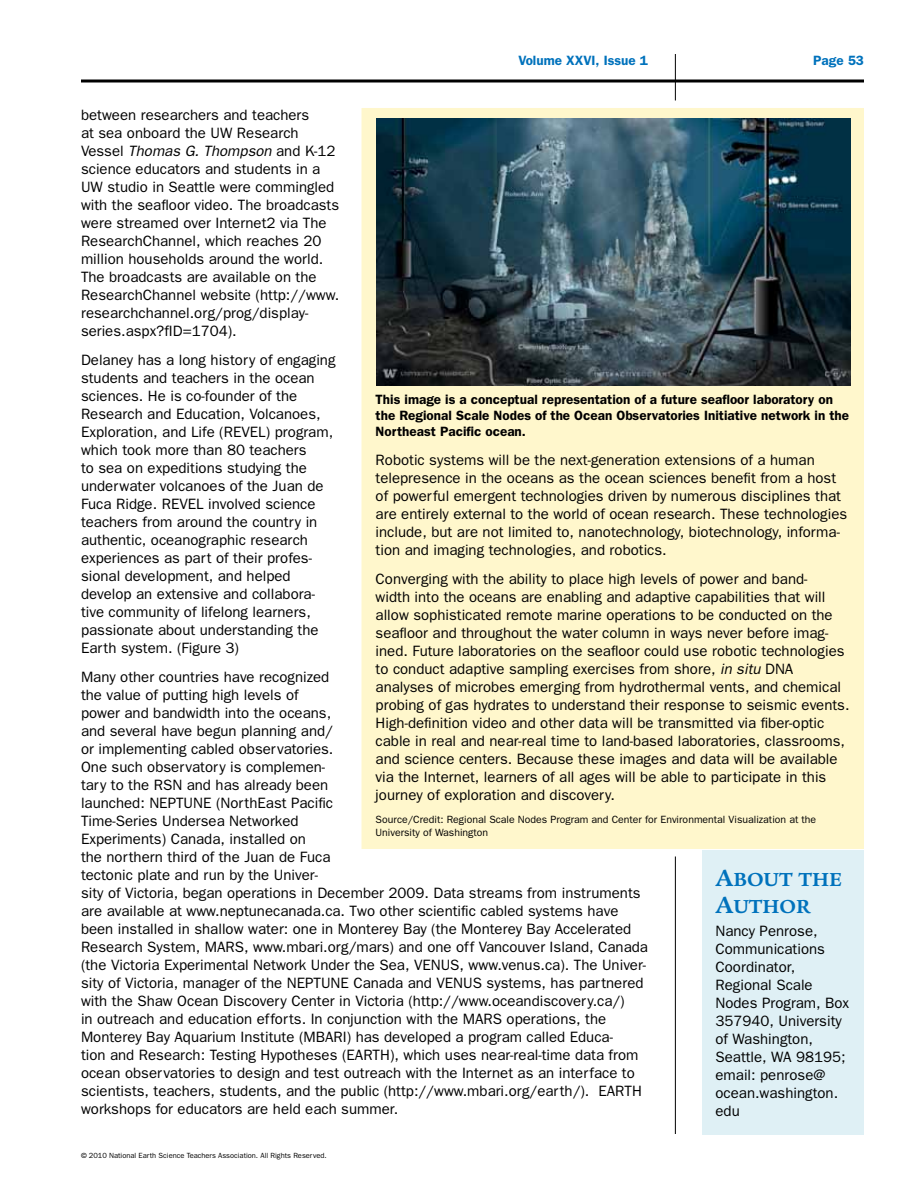
<style>
.page{position:relative;width:918px;height:1188px;background:#fff}
.page>*{position:absolute;margin:0;border:0;box-sizing:border-box;transform-origin:0 0}
.t1{font:20.4px/27px "Legacy Serif Bold SC800";color:#0072bc}
.t2{font:15px/18px "Franklin Gothic";color:#000}
.t3{font:600 13.5px/16.2px "Franklin Gothic";color:#000}
.t4{font:600 13.5px "Franklin Gothic";color:#0072bc}
.t5{font:10.5px/12.6px "Franklin Gothic";color:#000}
.t6{font:7.5px "Franklin Gothic";color:#000}
.s1{font-style:italic}
.s2{font-size:25.5px}
</style>
<div class="page">
<hr style="left:81px;top:80px;width:783px;height:2px;background:#000">
<hr style="left:675px;top:54px;width:1px;height:1080px;background:#000">
<div style="left:361px;top:97px;width:503px;height:763px;background:#fff7cc"></div>
<div style="left:702px;top:850px;width:162px;height:286px;background:#dff0f5"></div>
<img style="left:376px;top:118px;width:474px;height:268px">
<p class="t4" style="left:518px;top:52px;width:131px">Volume XXVI, Issue 1</p>
<p class="t4" style="left:813px;top:52px;width:52px">Page 53</p>
<p class="t2" style="left:81px;top:106px;width:260px">between researchers and teachers<br>at sea onboard the UW Research Vessel <span class="s1">Thomas G. Thompson</span> and K-12 science educators and students in a UW studio in Seattle were commingled with the seafloor video. The broadcasts were streamed over Internet2 via The ResearchChannel, which reaches 20 million households around the world.<br>The broadcasts are available on the ResearchChannel website (http://www. researchchannel.org/prog/display&shy;series.aspx?fID=1704).</p>
<p class="t2" style="left:81px;top:351px;width:256px">Delaney has a long history of engaging students and teachers in the ocean sciences. He is co-founder of the Research and Education, Volcanoes, Exploration, and Life (REVEL) program, which took more than 80 teachers<br>to sea on expeditions studying the underwater volcanoes of the Juan de Fuca Ridge. REVEL involved science teachers from around the country in authentic, oceanographic research experiences as part of their profes&shy;sional development, and helped develop an extensive and collabora&shy;tive community of lifelong learners, passionate about understanding the Earth system. (Figure 3)</p>
<p class="t2" style="left:81px;top:667px;width:569px">Many other countries have recognized<br>the value of putting high levels of<br>power and bandwidth into the oceans,<br>and several have begun planning and/<br>or implementing cabled observatories.<br>One such observatory is complemen-<br>tary to the RSN and has already been<br>launched: NEPTUNE (NorthEast Pacific<br>Time-Series Undersea Networked<br>Experiments) Canada, installed on<br>the northern third of the Juan de Fuca<br>tectonic plate and run by the Univer-<br>sity of Victoria, began operations in December 2009. Data streams from instruments are available at www.neptunecanada.ca. Two other scientific cabled systems have been installed in shallow water: one in Monterey Bay (the Monterey Bay Accelerated Research System, MARS, www.mbari.org/mars) and one off Vancouver Island, Canada (the Victoria Experimental Network Under the Sea, VENUS, www.venus.ca). The Univer&shy;sity of Victoria, manager of the NEPTUNE Canada and VENUS systems, has partnered with the Shaw Ocean Discovery Center in Victoria (http://www.oceandiscovery.ca/)<br>in outreach and education efforts. In conjunction with the MARS operations, the Monterey Bay Aquarium Institute (MBARI) has developed a program called Educa-<br>tion and Research: Testing Hypotheses (EARTH), which uses near-real-time data from ocean observatories to design and test outreach with the Internet as an interface to scientists, teachers, students, and the public (http://www.mbari.org/earth/). EARTH workshops for educators are held each summer.</p>
<p class="t3" style="left:376px;top:391px;width:475px">This image is a conceptual representation of a future seafloor laboratory on the Regional Scale Nodes of the Ocean Observatories Initiative network in the<br>Northeast Pacific ocean.</p>
<p class="t2" style="left:376px;top:451px;width:473px">Robotic systems will be the next-generation extensions of a human telepresence in the oceans as the ocean sciences benefit from a host of powerful emergent technologies driven by numerous disciplines that are entirely external to the world of ocean research. These technologies include, but are not limited to, nanotechnology, biotechnology, informa&shy;tion and imaging technologies, and robotics.</p>
<p class="t2" style="left:376px;top:570px;width:475px">Converging with the ability to place high levels of power and band-<br>width into the oceans are enabling and adaptive capabilities that will allow sophisticated remote marine operations to be conducted on the seafloor and throughout the water column in ways never before imag&shy;ined. Future laboratories on the seafloor could use robotic technologies to conduct adaptive sampling exercises from shore, <span class="s1">in situ</span> DNA analyses of microbes emerging from hydrothermal vents, and chemical probing of gas hydrates to understand their response to seismic events.<br>High-definition video and other data will be transmitted via fiber-optic cable in real and near-real time to land-based laboratories, classrooms, and science centers. Because these images and data will be available via the Internet, learners of all ages will be able to participate in this journey of exploration and discovery.</p>
<p class="t5" style="left:376px;top:813px;width:442px">Source/Credit: Regional Scale Nodes Program and Center for Environmental Visualization at the<br>University of Washington</p>
<h1 class="t1" style="left:716px;top:866px;width:128px"><span class="s2">A</span>BOUT THE<br><span class="s2">A</span>UTHOR</h1>
<p class="t2" style="left:716px;top:922px;width:135px">Nancy Penrose,<br>Communications<br>Coordinator,<br>Regional Scale<br>Nodes Program, Box<br>357940, University of Washington,<br>Seattle, WA 98195; email: penrose@ ocean.washington. edu</p>
<p class="t6" style="left:81px;top:1152px;width:247px">© 2010 National Earth Science Teachers Association. All Rights Reserved.</p>
</div>
